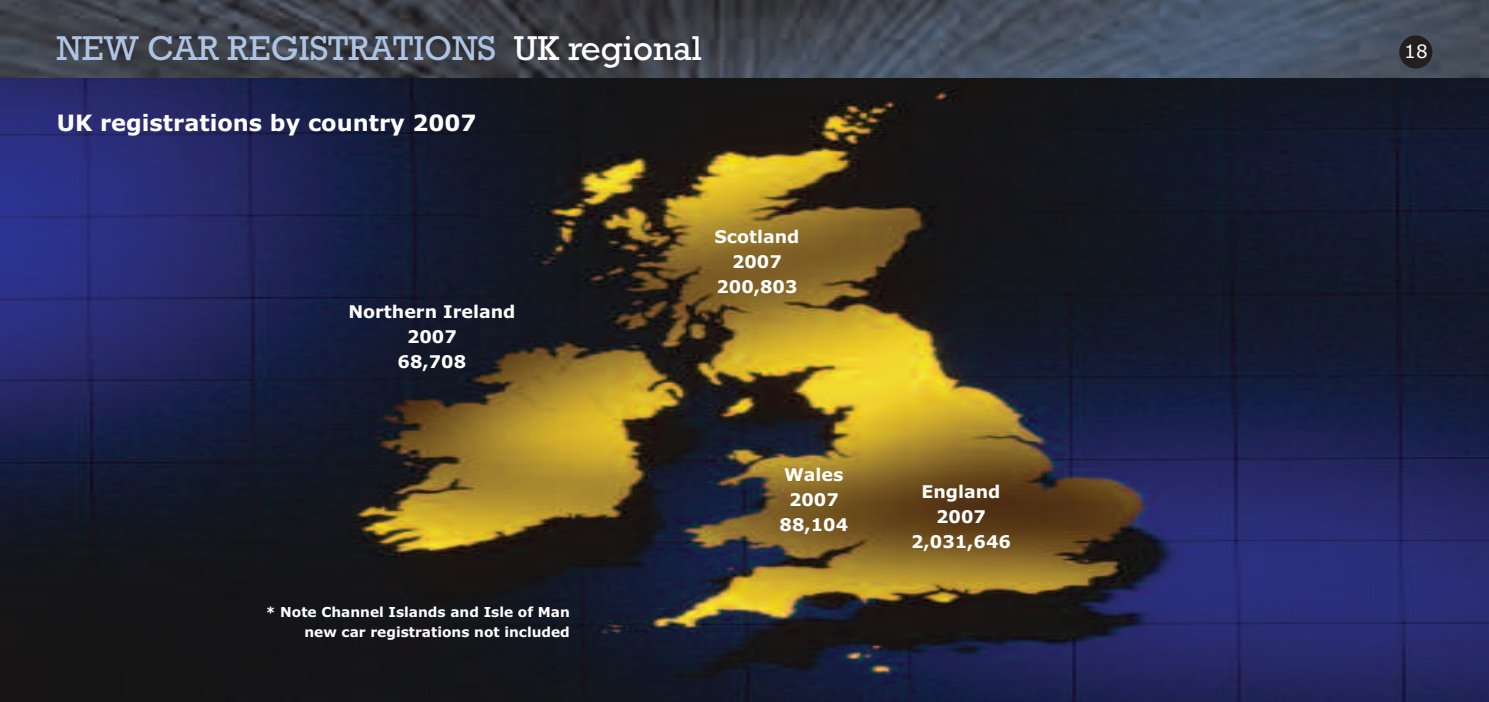
<style>
.page{position:relative;width:1489px;height:702px;background:#fff}
.page>*{position:absolute;margin:0;border:0;box-sizing:border-box;transform-origin:0 0}
.t1{font:35px "Rockwell";color:#adc4e5}
.t2{font:700 22.5px "Verdana";color:#fff}
.t3{font:18.5px "Verdana";color:#fff}
.t4{font:700 17.5px/25px "Verdana";color:#fff;text-align:center}
.t5{font:700 13.75px/20px "Verdana";color:#fff;text-align:right}
.s1{color:#fff}
</style>
<div class="page">
<img style="left:0;top:78px;width:1488px;height:624px">
<img style="left:0;top:0;width:1488px;height:78px">
<div style="left:1399px;top:35px;width:33px;height:34px;background:#231f20;border-radius:50%"></div>
<h1 class="t1" style="left:57px;top:27px;width:646px">NEW CAR REGISTRATIONS <span class="s1">UK regional</span></h1>
<p class="t3" style="left:1404px;top:41px;width:25px">18</p>
<p class="t2" style="left:57px;top:110px;width:421px">UK registrations by country 2007</p>
<p class="t4" style="left:348px;top:299px;width:168px">Northern Ireland<br>2007<br>68,708</p>
<p class="t5" style="left:266px;top:602px;width:305px">* Note Channel Islands and Isle of Man new car registrations not included</p>
<p class="t4" style="left:714px;top:224px;width:87px">Scotland<br>2007<br>200,803</p>
<p class="t4" style="left:779px;top:462px;width:70px">Wales<br>2007<br>88,104</p>
<p class="t4" style="left:911px;top:479px;width:101px">England<br>2007<br>2,031,646</p>
</div>
